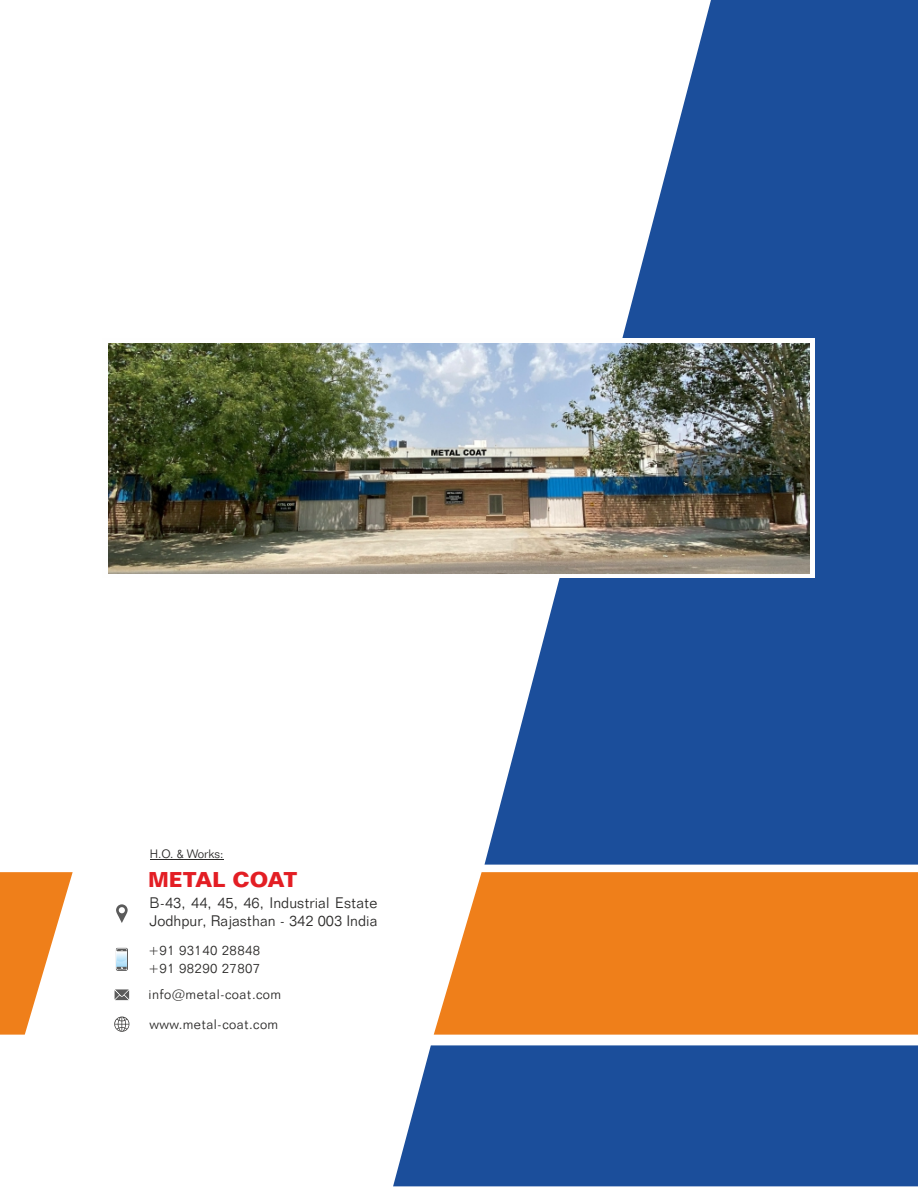
<style>
.page{position:relative;width:918px;height:1188px;background:#fff}
.page>*{position:absolute;margin:0;border:0;box-sizing:border-box;transform-origin:0 0}
.t1{font:700 21px "Folio BT";color:#e31e24}
.t2{font:300 15px/18px "Folio BT";color:#2b2a29}
.t3{font:300 13.5px/17.9px "Folio BT";letter-spacing:.025em;color:#2b2a29}
.t4{font:300 12px "Folio BT";color:#2b2a29}
</style>
<div class="page">
<svg style="left:485px;top:0;width:433px;height:865px;fill:#1b4e9b"></svg>
<div style="left:393px;top:1045px;width:525px;height:141px;background:#1b4e9b"></div>
<div style="left:434px;top:872px;width:484px;height:163px;background:#ef7f1a"></div>
<svg style="left:0;top:872px;width:73px;height:163px"></svg>
<svg style="left:116px;top:904px;width:12px;height:19px"></svg>
<svg style="left:115px;top:989px;width:14px;height:11px"></svg>
<svg style="left:116px;top:948px;width:12px;height:23px"></svg>
<hr style="left:150px;top:859px;width:73px;height:1px;background:#2b2a29">
<svg style="left:114px;top:1017px;width:15px;height:15px"></svg>
<div style="left:103px;top:339px;width:712px;height:239px;background:#fefefe"></div>
<img style="left:108px;top:343px;width:702px;height:230px">
<p class="t4" style="left:150px;top:849px;width:75px">H.O. &amp; Works:</p>
<h1 class="t1" style="left:148px;top:871px;width:151px">METAL COAT</h1>
<p class="t2" style="left:149px;top:896px;width:230px">B-43, 44, 45, 46, Industrial Estate<br>Jodhpur, Rajasthan - 342 003 India</p>
<p class="t3" style="left:148px;top:942px;width:114px">+91 93140 28848 +91 98290 27807</p>
<p class="t3" style="left:149px;top:986px;width:134px">info@metal-coat.com</p>
<p class="t3" style="left:150px;top:1016px;width:130px">www.metal-coat.com</p>
</div>
